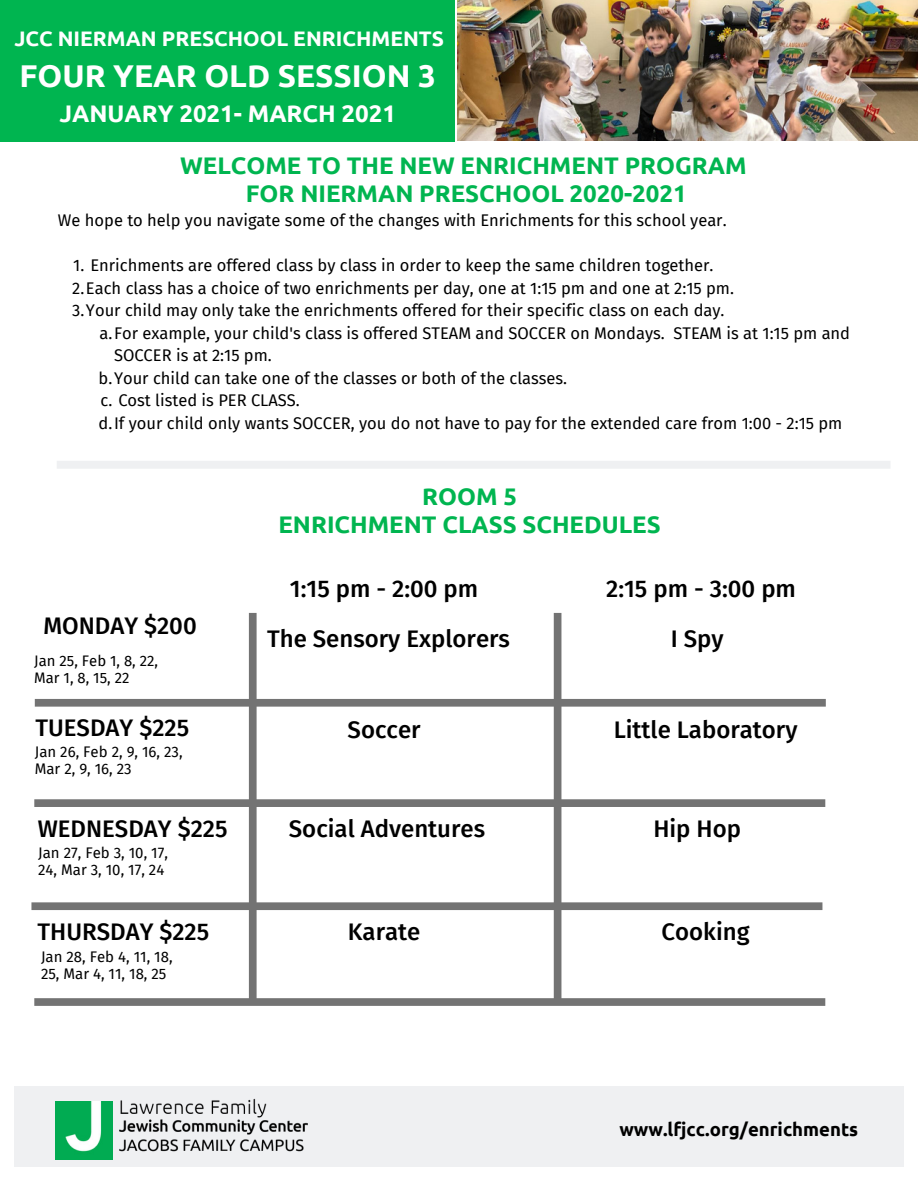
<style>
.page{position:relative;width:918px;height:1188px;background:#fff}
.page>*{position:absolute;margin:0;border:0;box-sizing:border-box;transform-origin:0 0}
.t1{font:700 31.5px "Ubuntu";color:#fff}
.t2{font:500 24px "Fira Sans";color:#000}
.t3{font:700 24px "Ubuntu";color:#00b550}
.t4{font:700 24px "Ubuntu";color:#fff}
.t5{font:700 21px "Ubuntu";color:#fff}
.t6{font:700 18.6px "Ubuntu";color:#000}
.t7{font:16.5px/22.5px "Fira Sans";color:#000}
.t8{font:15px/16.8px "Fira Sans";color:#000}
.t9{font:14.85px/16.8px "Fira Sans";color:#000}
</style>
<div class="page">
<div style="left:0;top:0;width:455px;height:141px;background:#00b550"></div>
<div style="left:57px;top:461px;width:833px;height:8px;background:#eff0f2"></div>
<svg style="left:31px;top:613px;width:795px;height:393px"></svg>
<div style="left:14px;top:1086px;width:890px;height:80px;background:#eff0f2"></div>
<img style="left:119px;top:1098px;width:189px;height:54px">
<img style="left:55px;top:1102px;width:58px;height:57px">
<img style="left:457px;top:0;width:461px;height:141px">
<p class="t5" style="left:14px;top:27px;width:431px">JCC NIERMAN PRESCHOOL ENRICHMENTS</p>
<p class="t1" style="left:19px;top:57px;width:418px">FOUR YEAR OLD SESSION 3</p>
<p class="t4" style="left:59px;top:100px;width:338px">JANUARY 2021- MARCH 2021</p>
<p class="t3" style="left:180px;top:152px;width:568px">WELCOME TO THE NEW ENRICHMENT PROGRAM</p>
<p class="t3" style="left:246px;top:180px;width:442px">FOR NIERMAN PRESCHOOL 2020-2021</p>
<p class="t7" style="left:58px;top:209px;width:670px">We hope to help you navigate some of the changes with Enrichments for this school year.</p>
<p class="t7" style="left:73px;top:254px;width:642px">1. Enrichments are offered class by class in order to keep the same children together.</p>
<p class="t7" style="left:72px;top:277px;width:663px">2.Each class has a choice of two enrichments per day, one at 1:15 pm and one at 2:15 pm.</p>
<p class="t7" style="left:72px;top:299px;width:654px">3.Your child may only take the enrichments offered for their specific class on each day.</p>
<p class="t7" style="left:114px;top:322px;width:738px;text-indent:-15px">a.For example, your child's class is offered STEAM and SOCCER on Mondays. STEAM is at 1:15 pm and<br>SOCCER is at 2:15 pm.</p>
<p class="t7" style="left:99px;top:367px;width:470px">b.Your child can take one of the classes or both of the classes.</p>
<p class="t7" style="left:101px;top:389px;width:201px">c. Cost listed is PER CLASS.</p>
<p class="t7" style="left:99px;top:412px;width:745px">d.If your child only wants SOCCER, you do not have to pay for the extended care from 1:00 - 2:15 pm</p>
<p class="t2" style="left:43px;top:612px;width:155px">MONDAY $200</p>
<p class="t9" style="left:34px;top:653px;width:125px">Jan 25, Feb 1, 8, 22,<br>Mar 1, 8, 15, 22</p>
<p class="t2" style="left:35px;top:714px;width:155px">TUESDAY $225</p>
<p class="t8" style="left:35px;top:744px;width:149px">Jan 26, Feb 2, 9, 16, 23,<br>Mar 2, 9, 16, 23</p>
<p class="t2" style="left:38px;top:814px;width:191px">WEDNESDAY $225</p>
<p class="t8" style="left:38px;top:845px;width:131px">Jan 27, Feb 3, 10, 17,<br>24, Mar 3, 10, 17, 24</p>
<p class="t2" style="left:38px;top:917px;width:173px">THURSDAY $225</p>
<p class="t8" style="left:41px;top:948px;width:133px">Jan 28, Feb 4, 11, 18,<br>25, Mar 4, 11, 18, 25</p>
<p class="t3" style="left:422px;top:482px;width:96px">ROOM 5</p>
<p class="t3" style="left:278px;top:510px;width:384px">ENRICHMENT CLASS SCHEDULES</p>
<p class="t2" style="left:290px;top:575px;width:190px">1:15 pm - 2:00 pm</p>
<p class="t2" style="left:606px;top:575px;width:191px">2:15 pm - 3:00 pm</p>
<p class="t2" style="left:267px;top:625px;width:245px">The Sensory Explorers</p>
<p class="t2" style="left:671px;top:625px;width:54px">I Spy</p>
<p class="t2" style="left:348px;top:716px;width:75px">Soccer</p>
<p class="t2" style="left:614px;top:716px;width:185px">Little Laboratory</p>
<p class="t2" style="left:289px;top:814px;width:198px">Social Adventures</p>
<p class="t2" style="left:653px;top:814px;width:89px">Hip Hop</p>
<p class="t2" style="left:348px;top:917px;width:74px">Karate</p>
<p class="t2" style="left:662px;top:917px;width:90px">Cooking</p>
<p class="t6" style="left:619px;top:1119px;width:240px">www.lfjcc.org/enrichments</p>
</div>
